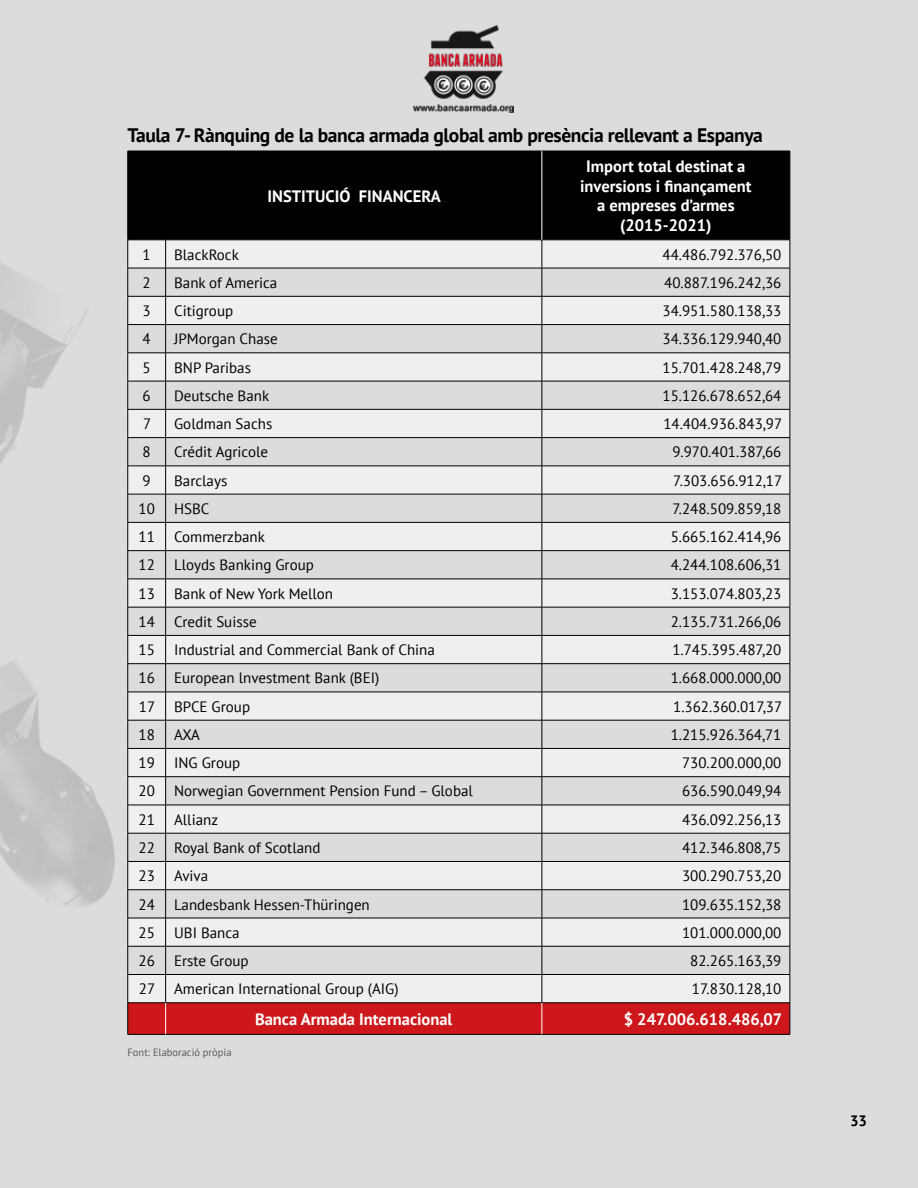
<style>
.page{position:relative;width:918px;height:1188px;background:#fff}
.page>*{position:absolute;margin:0;border:0;box-sizing:border-box;transform-origin:0 0}
.t1{font:700 19.5px "PT Sans";letter-spacing:-.02em;color:#000}
.t2{font:700 16.5px/19.8px "PT Sans";color:#fff;text-align:center}
.t3{font:15px "PT Sans";color:#000}
.t4{font:700 15px "PT Sans";color:#000}
.t5{font:10.5px "PT Sans";color:#575756}
</style>
<div class="page">
<div style="left:1px;top:0;width:917px;height:1188px;background:#dcdcdc"></div>
<img style="left:413px;top:26px;width:101px;height:86px">
<img style="left:0;top:163px;width:88px;height:401px">
<img style="left:0;top:564px;width:128px;height:620px">
<div style="left:128px;top:152px;width:662px;height:88px;background:#000"></div>
<hr style="left:128px;top:151px;width:38px;height:1px;background:#000">
<hr style="left:127px;top:151px;width:1px;height:89px;background:#000">
<hr style="left:166px;top:151px;width:376px;height:1px;background:#000">
<hr style="left:165px;top:151px;width:1px;height:89px;background:#000">
<hr style="left:542px;top:151px;width:248px;height:1px;background:#000">
<hr style="left:790px;top:151px;width:1px;height:89px;background:#000">
<svg style="left:127px;top:240px;width:664px;height:794px"></svg>
<hr style="left:128px;top:1003px;width:38px;height:1px;background:#000">
<hr style="left:127px;top:1003px;width:1px;height:31px;background:#000">
<hr style="left:166px;top:1003px;width:376px;height:1px;background:#000">
<hr style="left:542px;top:1003px;width:248px;height:1px;background:#000">
<hr style="left:790px;top:1003px;width:1px;height:31px;background:#000">
<hr style="left:128px;top:1034px;width:38px;height:1px;background:#000">
<hr style="left:166px;top:1034px;width:376px;height:1px;background:#000">
<hr style="left:542px;top:1034px;width:248px;height:1px;background:#000">
<hr style="left:542px;top:151px;width:1px;height:89px;background:#fff">
<hr style="left:165px;top:1003px;width:1px;height:31px;background:#fff">
<hr style="left:542px;top:1003px;width:1px;height:31px;background:#fff">
<h1 class="t1" style="left:128px;top:123px;width:637px">Taula 7- Rànquing de la banca armada global amb presència rellevant a Espanya</h1>
<p class="t2" style="left:268px;top:186px;width:175px">INSTITUCIÓ FINANCERA</p>
<p class="t2" style="left:580px;top:156px;width:173px">Import total destinat a inversions i finançament a empreses d’armes (2015-2021)</p>
<p class="t3" style="left:143px;top:245px;width:10px">1</p>
<p class="t3" style="left:174px;top:245px;width:66px">BlackRock</p>
<p class="t3" style="left:663px;top:245px;width:120px">44.486.792.376,50</p>
<p class="t3" style="left:143px;top:273px;width:10px">2</p>
<p class="t3" style="left:174px;top:273px;width:105px">Bank of America</p>
<p class="t3" style="left:664px;top:273px;width:119px">40.887.196.242,36</p>
<p class="t3" style="left:143px;top:301px;width:10px">3</p>
<p class="t3" style="left:174px;top:301px;width:61px">Citigroup</p>
<p class="t3" style="left:663px;top:301px;width:120px">34.951.580.138,33</p>
<p class="t3" style="left:143px;top:329px;width:10px">4</p>
<p class="t3" style="left:174px;top:329px;width:105px">JPMorgan Chase</p>
<p class="t3" style="left:663px;top:329px;width:120px">34.336.129.940,40</p>
<p class="t3" style="left:143px;top:358px;width:10px">5</p>
<p class="t3" style="left:174px;top:358px;width:78px">BNP Paribas</p>
<p class="t3" style="left:663px;top:358px;width:120px">15.701.428.248,79</p>
<p class="t3" style="left:143px;top:386px;width:10px">6</p>
<p class="t3" style="left:174px;top:386px;width:97px">Deutsche Bank</p>
<p class="t3" style="left:663px;top:386px;width:120px">15.126.678.652,64</p>
<p class="t3" style="left:143px;top:414px;width:10px">7</p>
<p class="t3" style="left:174px;top:414px;width:100px">Goldman Sachs</p>
<p class="t3" style="left:663px;top:414px;width:120px">14.404.936.843,97</p>
<p class="t3" style="left:143px;top:442px;width:10px">8</p>
<p class="t3" style="left:174px;top:442px;width:95px">Crédit Agricole</p>
<p class="t3" style="left:672px;top:442px;width:111px">9.970.401.387,66</p>
<p class="t3" style="left:143px;top:471px;width:10px">9</p>
<p class="t3" style="left:174px;top:471px;width:55px">Barclays</p>
<p class="t3" style="left:673px;top:471px;width:111px">7.303.656.912,17</p>
<p class="t3" style="left:139px;top:499px;width:18px">10</p>
<p class="t3" style="left:174px;top:499px;width:37px">HSBC</p>
<p class="t3" style="left:672px;top:499px;width:111px">7.248.509.859,18</p>
<p class="t3" style="left:139px;top:527px;width:18px">11</p>
<p class="t3" style="left:174px;top:527px;width:92px">Commerzbank</p>
<p class="t3" style="left:671px;top:527px;width:112px">5.665.162.414,96</p>
<p class="t3" style="left:139px;top:556px;width:18px">12</p>
<p class="t3" style="left:174px;top:556px;width:141px">Lloyds Banking Group</p>
<p class="t3" style="left:671px;top:556px;width:112px">4.244.108.606,31</p>
<p class="t3" style="left:139px;top:584px;width:18px">13</p>
<p class="t3" style="left:174px;top:584px;width:161px">Bank of New York Mellon</p>
<p class="t3" style="left:671px;top:584px;width:112px">3.153.074.803,23</p>
<p class="t3" style="left:139px;top:612px;width:18px">14</p>
<p class="t3" style="left:174px;top:612px;width:84px">Credit Suisse</p>
<p class="t3" style="left:671px;top:612px;width:112px">2.135.731.266,06</p>
<p class="t3" style="left:139px;top:640px;width:18px">15</p>
<p class="t3" style="left:174px;top:640px;width:262px">Industrial and Commercial Bank of China</p>
<p class="t3" style="left:672px;top:640px;width:111px">1.745.395.487,20</p>
<p class="t3" style="left:139px;top:669px;width:18px">16</p>
<p class="t3" style="left:174px;top:669px;width:207px">European lnvestment Bank (BEI)</p>
<p class="t3" style="left:671px;top:669px;width:112px">1.668.000.000,00</p>
<p class="t3" style="left:139px;top:697px;width:18px">17</p>
<p class="t3" style="left:174px;top:697px;width:78px">BPCE Group</p>
<p class="t3" style="left:673px;top:697px;width:111px">1.362.360.017,37</p>
<p class="t3" style="left:139px;top:725px;width:18px">18</p>
<p class="t3" style="left:174px;top:725px;width:27px">AXA</p>
<p class="t3" style="left:671px;top:725px;width:112px">1.215.926.364,71</p>
<p class="t3" style="left:139px;top:753px;width:18px">19</p>
<p class="t3" style="left:174px;top:753px;width:68px">ING Group</p>
<p class="t3" style="left:682px;top:753px;width:101px">730.200.000,00</p>
<p class="t3" style="left:139px;top:782px;width:18px">20</p>
<p class="t3" style="left:174px;top:782px;width:300px">Norwegian Government Pension Fund – Global</p>
<p class="t3" style="left:682px;top:782px;width:101px">636.590.049,94</p>
<p class="t3" style="left:139px;top:810px;width:18px">21</p>
<p class="t3" style="left:174px;top:810px;width:45px">Allianz</p>
<p class="t3" style="left:682px;top:810px;width:101px">436.092.256,13</p>
<p class="t3" style="left:139px;top:838px;width:18px">22</p>
<p class="t3" style="left:174px;top:838px;width:148px">Royal Bank of Scotland</p>
<p class="t3" style="left:682px;top:838px;width:101px">412.346.808,75</p>
<p class="t3" style="left:139px;top:866px;width:18px">23</p>
<p class="t3" style="left:174px;top:866px;width:36px">Aviva</p>
<p class="t3" style="left:682px;top:866px;width:101px">300.290.753,20</p>
<p class="t3" style="left:139px;top:895px;width:18px">24</p>
<p class="t3" style="left:174px;top:895px;width:197px">Landesbank Hessen-Thüringen</p>
<p class="t3" style="left:682px;top:895px;width:101px">109.635.152,38</p>
<p class="t3" style="left:139px;top:923px;width:18px">25</p>
<p class="t3" style="left:174px;top:923px;width:67px">UBI Banca</p>
<p class="t3" style="left:682px;top:923px;width:101px">101.000.000,00</p>
<p class="t3" style="left:139px;top:951px;width:18px">26</p>
<p class="t3" style="left:174px;top:951px;width:76px">Erste Group</p>
<p class="t3" style="left:690px;top:951px;width:93px">82.265.163,39</p>
<p class="t3" style="left:139px;top:979px;width:18px">27</p>
<p class="t3" style="left:174px;top:979px;width:226px">American International Group (AIG)</p>
<p class="t3" style="left:692px;top:979px;width:91px">17.830.128,10</p>
<p class="t2" style="left:255px;top:1009px;width:199px">Banca Armada Internacional</p>
<p class="t2" style="left:624px;top:1009px;width:160px">$ 247.006.618.486,07</p>
<p class="t5" style="left:128px;top:1045px;width:106px">Font: Elaboració pròpia</p>
<p class="t4" style="left:850px;top:1111px;width:19px">33</p>
</div>
